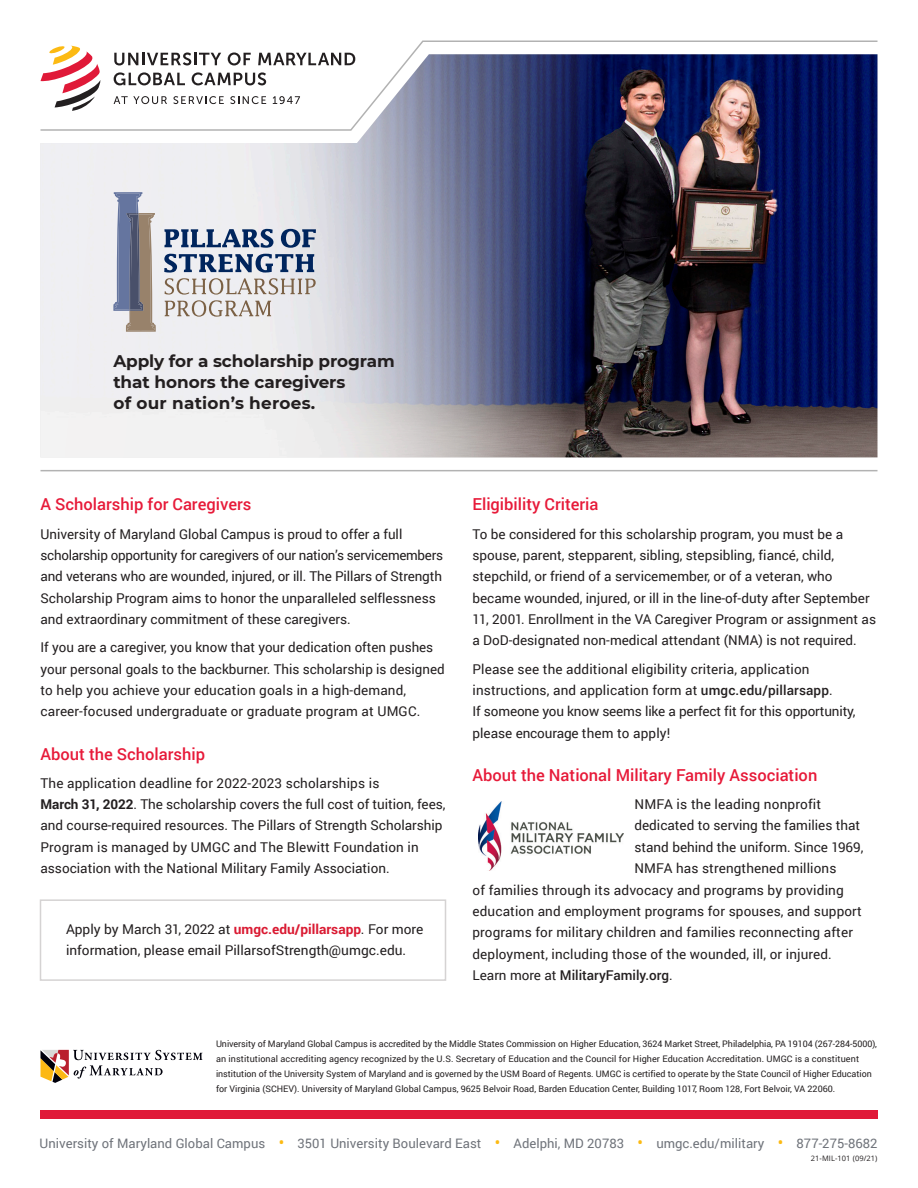
<style>
.page{position:relative;width:918px;height:1188px;background:#fff}
.page>*{position:absolute;margin:0;border:0;box-sizing:border-box;transform-origin:0 0}
.t1{font:700 16.8px/21.3px "Montserrat";letter-spacing:-.005em;color:#231f20}
.BL{font:500 16.5px "Roboto";color:#e71a39}
.TX{font:500 16.5px "Roboto";color:#e71a39}
.TX-2{font:13.5px/21.3px "Roboto";color:#231f20}
.BL-2{font:13.5px/21.3px "Roboto";color:#231f20}
.BOX_TX{font:13.5px/21.3px "Roboto";color:#231f20}
.TX-3{font:500 13.5px "Roboto";color:#231f20}
.t2{font:13.05px "Roboto";color:#6f737a}
.t3{font:9px/15px "Roboto";color:#231f20}
.t4{font:7.5px "Open Sans";letter-spacing:.01em;color:#231f20}
.s1{font-weight:700}
.s2{font-weight:700;color:#da1a32}
.s3{font-weight:500}
.s4{font-weight:400}
.s5{font-weight:500;font-size:15.6px;color:#fcba13}
</style>
<div class="page">
<img style="left:40px;top:131px;width:838px;height:326px">
<hr style="left:40px;top:470px;width:838px;height:1px;background:#b2b2b2">
<svg style="left:164px;top:229px;width:109px;height:19px"></svg>
<svg style="left:281px;top:229px;width:35px;height:19px"></svg>
<svg style="left:164px;top:254px;width:152px;height:63px"></svg>
<svg style="left:113px;top:192px;width:43px;height:140px"></svg>
<svg style="left:40px;top:40px;width:838px;height:91px"></svg>
<svg style="left:114px;top:52px;width:107px;height:13px"></svg>
<svg style="left:228px;top:52px;width:23px;height:13px"></svg>
<svg style="left:258px;top:53px;width:97px;height:12px"></svg>
<svg style="left:114px;top:72px;width:71px;height:13px"></svg>
<svg style="left:192px;top:72px;width:74px;height:13px"></svg>
<svg style="left:114px;top:96px;width:53px;height:8px"></svg>
<svg style="left:173px;top:96px;width:51px;height:8px"></svg>
<svg style="left:230px;top:96px;width:36px;height:8px"></svg>
<svg style="left:273px;top:96px;width:27px;height:8px"></svg>
<svg style="left:40px;top:46px;width:60px;height:65px"></svg>
<img style="left:479px;top:801px;width:144px;height:70px">
<div style="left:40px;top:899px;width:406px;height:82px;border:2px solid #d5d3d3"></div>
<div style="left:40px;top:1110px;width:838px;height:9px;background:#e01938"></div>
<svg style="left:41px;top:1050px;width:162px;height:33px"></svg>
<h2 class="t1" style="left:113px;top:349px;width:283px">Apply for a scholarship program that honors the caregivers<br>of our nation’s heroes.</h2>
<h3 class="BL" style="left:40px;top:493px;width:212px">A Scholarship for Caregivers</h3>
<p class="BL-2" style="left:40px;top:523px;width:404px">University of Maryland Global Campus is proud to offer a full scholarship opportunity for caregivers of our nation’s servicemembers and veterans who are wounded, injured, or ill. The Pillars of Strength Scholarship Program aims to honor the unparalleled selflessness and extraordinary commitment of these caregivers.</p>
<p class="BL-2" style="left:40px;top:636px;width:406px">If you are a caregiver, you know that your dedication often pushes your personal goals to the backburner. This scholarship is designed to help you achieve your education goals in a high-demand, career-focused undergraduate or graduate program at UMGC.</p>
<p class="BL" style="left:40px;top:742px;width:166px">About the Scholarship</p>
<p class="TX-2" style="left:40px;top:772px;width:406px">The application deadline for 2022-2023 scholarships is<br><span class="s1">March 31, 2022</span>. The scholarship covers the full cost of tuition, fees, and course-required resources. The Pillars of Strength Scholarship Program is managed by UMGC and The Blewitt Foundation in association with the National Military Family Association.</p>
<p class="BOX_TX" style="left:66px;top:918px;width:359px">Apply by March 31, 2022 at <span class="s2">umgc.edu/pillarsapp</span>. For more information, please email PillarsofStrength@umgc.edu.</p>
<p class="TX" style="left:472px;top:493px;width:128px">Eligibility Criteria</p>
<p class="TX-2" style="left:472px;top:523px;width:405px">To be considered for this scholarship program, you must be a spouse, parent, stepparent, sibling, stepsibling, fiancé, child, stepchild, or friend of a servicemember, or of a veteran, who became wounded, injured, or ill in the line-of-duty after September 11, 2001. Enrollment in the VA Caregiver Program or assignment as a DoD-designated non-medical attendant (NMA) is not required.</p>
<p class="TX-2" style="left:472px;top:658px;width:385px">Please see the additional eligibility criteria, application instructions, and application form at <span class="s3">umgc.edu/pillarsapp</span>.<br>If someone you know seems like a perfect fit for this opportunity, please encourage them to apply!</p>
<p class="BL" style="left:472px;top:763px;width:346px">About the National Military Family Association</p>
<p class="TX-2" style="left:634px;top:793px;width:188px">NMFA is the leading nonprofit</p>
<p class="TX-2" style="left:634px;top:814px;width:227px">dedicated to serving the families that</p>
<p class="TX-2" style="left:634px;top:836px;width:231px">stand behind the uniform. Since 1969,</p>
<p class="TX-2" style="left:634px;top:857px;width:203px">NMFA has strengthened millions</p>
<p class="TX-2" style="left:472px;top:879px;width:373px">of families through its advocacy and programs by providing</p>
<p class="TX-2" style="left:472px;top:900px;width:391px">education and employment programs for spouses, and support</p>
<p class="TX-2" style="left:472px;top:921px;width:382px">programs for military children and families reconnecting after</p>
<p class="TX-2" style="left:472px;top:943px;width:361px">deployment, including those of the wounded, ill, or injured.</p>
<p class="TX-3" style="left:472px;top:966px;width:202px"><span class="s4">Learn more at</span> MilitaryFamily.org<span class="s4">.</span></p>
<p class="t3" style="left:216px;top:1036px;width:663px">University of Maryland Global Campus is accredited by the Middle States Commission on Higher Education, 3624 Market Street, Philadelphia, PA 19104 (267-284-5000), an institutional accrediting agency recognized by the U.S. Secretary of Education and the Council for Higher Education Accreditation. UMGC is a constituent institution of the University System of Maryland and is governed by the USM Board of Regents. UMGC is certified to operate by the State Council of Higher Education for Virginia (SCHEV). University of Maryland Global Campus, 9625 Belvoir Road, Barden Education Center, Building 1017, Room 128, Fort Belvoir, VA 22060.</p>
<p class="t2" style="left:40px;top:1134px;width:839px">University of Maryland Global Campus <span class="s5">•</span> 3501 University Boulevard East <span class="s5">•</span> Adelphi, MD 20783 <span class="s5">•</span> umgc.edu/military <span class="s5">•</span> 877-275-8682</p>
<p class="t4" style="left:811px;top:1153px;width:68px">21-MIL-101 (09/21)</p>
</div>
